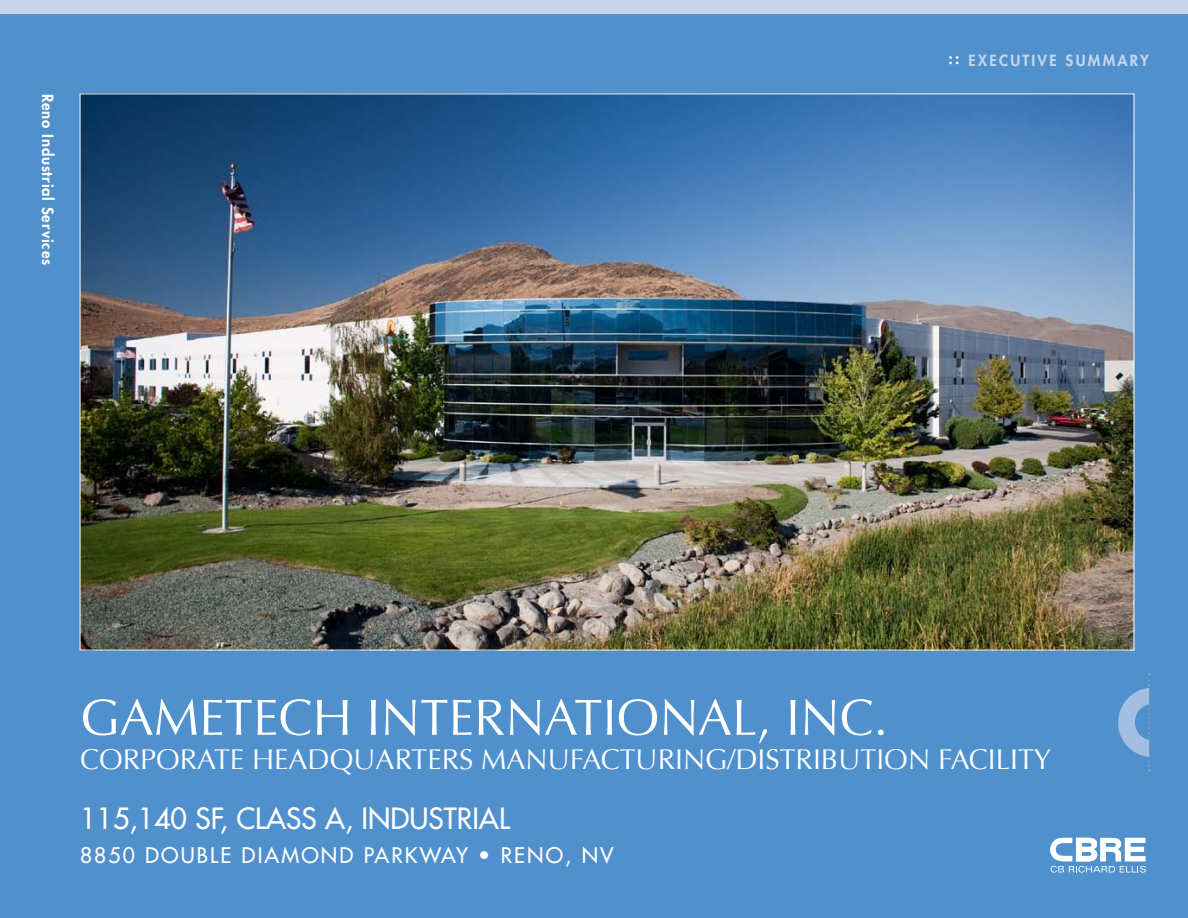
<style>
.page{position:relative;width:1188px;height:918px;background:#5090cc}
.page>*{position:absolute;margin:0;border:0;box-sizing:border-box;transform-origin:0 0}
.t1{font:51px "Optima";color:#fff}
.t2{font:28.5px "Optima";color:#fff}
.t3{font:28.5px "Futura";color:#fff}
.t4{font:21px "Futura";letter-spacing:.1em;color:#fff}
.t5{font:800 15px "Futura";letter-spacing:.05em;color:#fff}
.t6{font:800 15px "Futura";letter-spacing:.15em;color:#c5d5ed}
.s1{color:#fff}
</style>
<div class="page">
<div style="left:0;top:0;width:1188px;height:14px;background:#c5d5ed"></div>
<svg style="left:1050px;top:838px;width:96px;height:35px"></svg>
<svg style="left:1118px;top:674px;width:32px;height:97px"></svg>
<img style="left:82px;top:96px;width:1050px;height:552px">
<p class="t5" style="left:58px;top:94px;width:173px;rotate:90deg">Reno Industrial Services</p>
<p class="t6" style="left:949px;top:50px;width:202px"><span class="s1">::</span> EXECUTIVE SUMMARY</p>
<p class="t1" style="left:80px;top:688px;width:809px">GAMETECH INTERNATIONAL, INC.</p>
<p class="t2" style="left:80px;top:743px;width:973px">CORPORATE HEADQUARTERS MANUFACTURING/DISTRIBUTION FACILITY</p>
<p class="t3" style="left:80px;top:800px;width:431px">115,140 SF, CLASS A, INDUSTRIAL</p>
<p class="t4" style="left:80px;top:842px;width:535px">8850 DOUBLE DIAMOND PARKWAY • RENO, NV</p>
</div>
